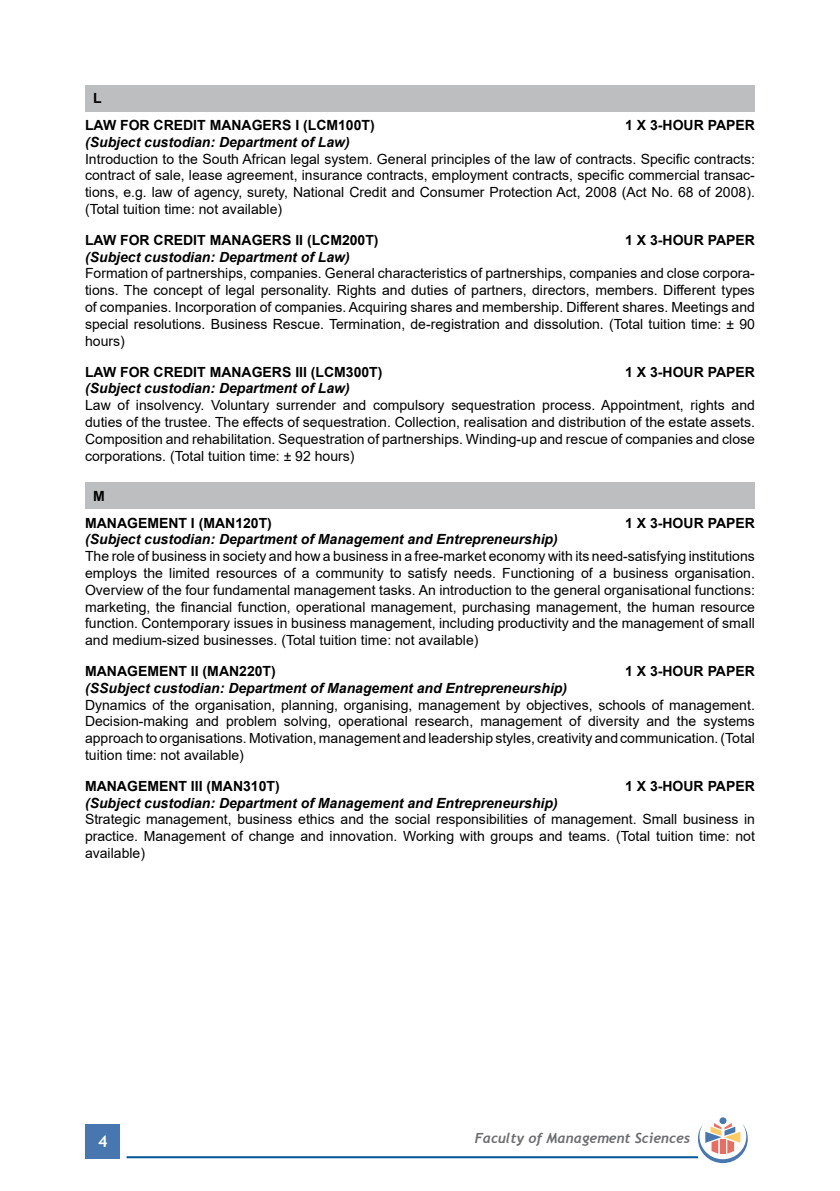
<style>
.page{position:relative;width:840px;height:1191px;background:#fff}
.page>*{position:absolute;margin:0;border:0;box-sizing:border-box;transform-origin:0 0}
.t1{font:700 16px "Trebuchet MS";color:#fff}
.t2{font:14px/16.8px "Arial";color:#000;text-align:justify}
.t3{font:italic 700 14px "Arial";color:#000}
.t4{font:700 14px/26.8px "Arial";color:#000}
.t5{font:italic 700 14px "Trebuchet";color:#6d6e71}
</style>
<div class="page">
<div style="left:86px;top:1124px;width:34px;height:34px;background:#4777ae"></div>
<hr style="left:126px;top:1156px;width:571px;height:2px;background:#005596">
<div style="left:719px;top:1117px;width:7px;height:7px;background:#4777ae;border-radius:50%"></div>
<svg style="left:697px;top:1123px;width:50px;height:40px"></svg>
<div style="left:85px;top:85px;width:669px;height:26px;background:#bcbec0"></div>
<div style="left:85px;top:482px;width:669px;height:27px;background:#bcbec0"></div>
<p class="t4" style="left:85px;top:85px;width:291px;text-indent:8px">L<br>LAW FOR CREDIT MANAGERS I (LCM100T)</p>
<p class="t4" style="left:624px;top:112px;width:131px">1 X 3-HOUR PAPER</p>
<p class="t3" style="left:85px;top:133px;width:266px">(Subject custodian: Department of Law)</p>
<p class="t2" style="left:85px;top:150px;width:671px">Introduction to the South African legal system. General principles of the law of contracts. Specific contracts: contract of sale, lease agreement, insurance contracts, employment contracts, specific commercial transac&shy;tions, e.g. law of agency, surety, National Credit and Consumer Protection Act, 2008 (Act No. 68 of 2008). (Total tuition time: not available)</p>
<p class="t4" style="left:85px;top:227px;width:295px">LAW FOR CREDIT MANAGERS II (LCM200T)</p>
<p class="t4" style="left:624px;top:227px;width:131px">1 X 3-HOUR PAPER</p>
<p class="t3" style="left:85px;top:247px;width:266px">(Subject custodian: Department of Law)</p>
<p class="t2" style="left:85px;top:265px;width:671px">Formation of partnerships, companies. General characteristics of partnerships, companies and close corpora&shy;tions. The concept of legal personality. Rights and duties of partners, directors, members. Different types of companies. Incorporation of companies. Acquiring shares and membership. Different shares. Meetings and special resolutions. Business Rescue. Termination, de-registration and dissolution. (Total tuition time: ± 90 hours)</p>
<p class="t4" style="left:85px;top:358px;width:299px">LAW FOR CREDIT MANAGERS III (LCM300T)</p>
<p class="t4" style="left:624px;top:358px;width:131px">1 X 3-HOUR PAPER</p>
<p class="t3" style="left:85px;top:379px;width:266px">(Subject custodian: Department of Law)</p>
<p class="t2" style="left:85px;top:397px;width:671px">Law of insolvency. Voluntary surrender and compulsory sequestration process. Appointment, rights and duties of the trustee. The effects of sequestration. Collection, realisation and distribution of the estate assets.<br>Composition and rehabilitation. Sequestration of partnerships. Winding-up and rescue of companies and close corporations. (Total tuition time: ± 92 hours)</p>
<p class="t4" style="left:85px;top:482px;width:188px;text-indent:8px">M<br>MANAGEMENT I (MAN120T)</p>
<p class="t4" style="left:624px;top:509px;width:131px">1 X 3-HOUR PAPER</p>
<p class="t3" style="left:85px;top:530px;width:474px">(Subject custodian: Department of Management and Entrepreneurship)</p>
<p class="t2" style="left:85px;top:548px;width:671px">The role of business in society and how a business in a free-market economy with its need-satisfying institutions employs the limited resources of a community to satisfy needs. Functioning of a business organisation.<br>Overview of the four fundamental management tasks. An introduction to the general organisational functions: marketing, the financial function, operational management, purchasing management, the human resource function. Contemporary issues in business management, including productivity and the management of small and medium-sized businesses. (Total tuition time: not available)</p>
<p class="t4" style="left:85px;top:658px;width:192px">MANAGEMENT II (MAN220T)</p>
<p class="t4" style="left:624px;top:658px;width:131px">1 X 3-HOUR PAPER</p>
<p class="t3" style="left:85px;top:678px;width:483px">(SSubject custodian: Department of Management and Entrepreneurship)</p>
<p class="t2" style="left:85px;top:696px;width:671px">Dynamics of the organisation, planning, organising, management by objectives, schools of management.<br>Decision-making and problem solving, operational research, management of diversity and the systems approach to organisations. Motivation, management and leadership styles, creativity and communication. (Total tuition time: not available)</p>
<p class="t4" style="left:85px;top:772px;width:196px">MANAGEMENT III (MAN310T)</p>
<p class="t4" style="left:624px;top:772px;width:131px">1 X 3-HOUR PAPER</p>
<p class="t3" style="left:85px;top:793px;width:474px">(Subject custodian: Department of Management and Entrepreneurship)</p>
<p class="t2" style="left:85px;top:811px;width:671px">Strategic management, business ethics and the social responsibilities of management. Small business in practice. Management of change and innovation. Working with groups and teams. (Total tuition time: not available)</p>
<p class="t1" style="left:98px;top:1131px;width:11px">4</p>
<p class="t5" style="left:474px;top:1129px;width:217px">Faculty of Management Sciences</p>
</div>
